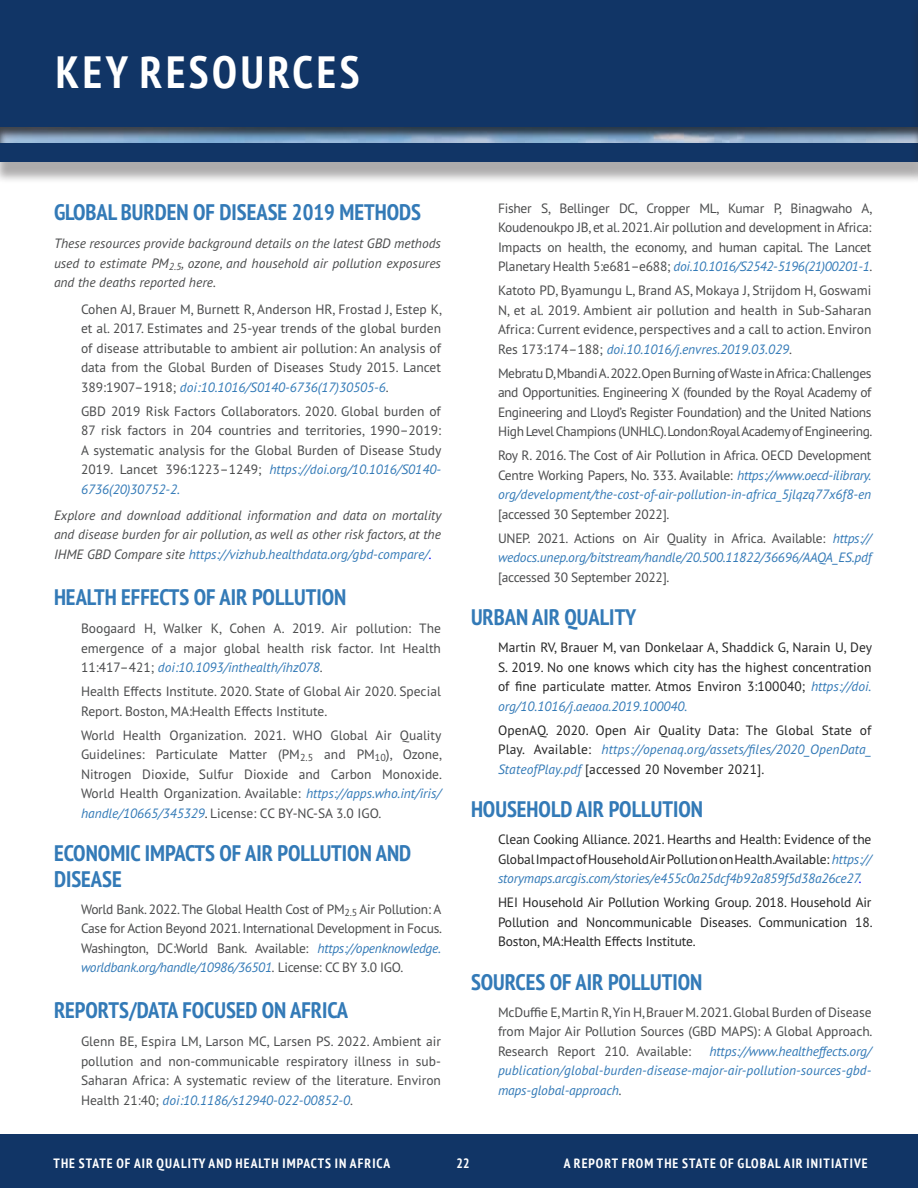
<style>
.page{position:relative;width:918px;height:1188px;background:#fff}
.page>*{position:absolute;margin:0;border:0;box-sizing:border-box;transform-origin:0 0}
.t1{font:700 condensed 45px "PT Sans";letter-spacing:.08em;color:#fff}
.t2{font:700 condensed 22.5px/25.5px "PT Sans Pro";color:#337ab7}
.t3{font:13.5px/19.5px "PT Sans Pro";color:#4b4c4d;text-align:justify}
.t4{font:13.5px/19.5px "PT Sans Pro";letter-spacing:-.01em;color:#262626;text-align:justify}
.t5{font:italic 13.5px/19.5px "PT Sans Pro";color:#337ab7;text-align:justify}
.t6{font:italic 13.5px/19.5px "PT Sans Pro";color:#4b4c4d;text-align:justify}
.t7{font:13.5px/24px "PT Sans Pro";letter-spacing:-.02em;color:#4b4c4d}
.t8{font:700 condensed 13.5px "PT Sans";letter-spacing:.08em;color:#fff}
.s1{font-style:italic;color:#337ab7}
.s2{color:#337ab7}
.s3{color:#00f}
.s4{color:#333}
.s5{font-style:italic}
.s6{font-style:normal;color:#4b4c4d}
.s7{font-style:italic;color:#00f}
.s8{color:#4b4c4d}
</style>
<div class="page">
<div style="left:0;top:1134px;width:918px;height:54px;background:#113566"></div>
<div style="left:0;top:5px;width:918px;height:179px;background:#231f20;opacity:.37"></div>
<div style="left:0;top:0;width:918px;height:162px;background:#113566"></div>
<div style="left:910px;top:5px;width:8px;height:179px;background:#231f20;opacity:.37"></div>
<hr style="left:917px;top:0;width:1px;height:162px;background:#113566">
<div style="left:0;top:127px;width:918px;height:18px;background:#231f20;opacity:.75"></div>
<h1 class="t1" style="left:56px;top:42px;width:305px">KEY RESOURCES</h1>
<h2 class="t2" style="left:54px;top:199px;width:369px">GLOBAL BURDEN OF DISEASE 2019 METHODS</h2>
<p class="t6" style="left:54px;top:233px;width:389px">These resources provide background details on the latest GBD methods used to estimate PM<sub>2.5</sub>, ozone, and household air pollution exposures and the deaths reported here.</p>
<p class="t3" style="left:81px;top:299px;width:363px">Cohen AJ, Brauer M, Burnett R, Anderson HR, Frostad J, Estep K, et al. 2017. Estimates and 25-year trends of the global burden of disease attributable to ambient air pollution: An analysis of data from the Global Burden of Diseases Study 2015. Lancet 389:1907–1918; <span class="s1">doi:10.1016/S0140-6736(17)30505-6</span>.</p>
<p class="t3" style="left:81px;top:401px;width:362px">GBD 2019 Risk Factors Collaborators. 2020. Global burden of 87 risk factors in 204 countries and territories, 1990–2019:<br>A systematic analysis for the Global Burden of Disease Study 2019. Lancet 396:1223–1249; <span class="s1">https://doi.org/10.1016/S0140- 6736(20)30752-2.</span></p>
<p class="t6" style="left:54px;top:505px;width:389px">Explore and download additional information and data on mortality and disease burden for air pollution, as well as other risk factors, at the IHME GBD Compare site <span class="s2">https://vizhub.healthdata.org/gbd-compare/</span><span class="s3">.</span></p>
<h2 class="t2" style="left:54px;top:584px;width:294px">HEALTH EFFECTS OF AIR POLLUTION</h2>
<p class="t3" style="left:81px;top:618px;width:362px">Boogaard H, Walker K, Cohen A. 2019. Air pollution: The emergence of a major global health risk factor. Int Health 11:417–421; <span class="s1">doi:10.1093/inthealth/ihz078</span>.</p>
<p class="t3" style="left:81px;top:681px;width:361px">Health Effects Institute. 2020. State of Global Air 2020. Special<br>Report. Boston, MA:Health Effects Institute.</p>
<p class="t3" style="left:81px;top:725px;width:363px">World Health Organization. 2021. WHO Global Air Quality Guidelines: Particulate Matter (PM<sub>2.5</sub> and PM<sub>10</sub>), Ozone, Nitrogen Dioxide, Sulfur Dioxide and Carbon Monoxide.<br>World Health Organization. Available: <span class="s1">https://apps.who.int/iris/ handle/10665/345329</span><span class="s4">.</span> License: CC BY-NC-SA 3.0 IGO.</p>
<h2 class="t2" style="left:54px;top:840px;width:359px">ECONOMIC IMPACTS OF AIR POLLUTION AND<br>DISEASE</h2>
<p class="t3" style="left:81px;top:899px;width:363px">World Bank. 2022. The Global Health Cost of PM<sub>2.5</sub> Air Pollution: A Case for Action Beyond 2021. International Development in Focus.<br>Washington, DC:World Bank. Available: <span class="s1">https://openknowledge. worldbank.org/handle/10986/36501</span><span class="s5">.</span> License: CC BY 3.0 IGO.</p>
<h2 class="t2" style="left:54px;top:997px;width:296px">REPORTS/DATA FOCUSED ON AFRICA</h2>
<p class="t3" style="left:81px;top:1031px;width:362px">Glenn BE, Espira LM, Larson MC, Larsen PS. 2022. Ambient air pollution and non-communicable respiratory illness in sub-Saharan Africa: A systematic review of the literature. Environ Health 21:40; <span class="s1">doi:10.1186/s12940-022-00852-0</span>.</p>
<p class="t3" style="left:498px;top:198px;width:376px">Fisher S, Bellinger DC, Cropper ML, Kumar P, Binagwaho A, Koudenoukpo JB, et al. 2021. Air pollution and development in Africa:<br>Impacts on health, the economy, and human capital. The Lancet Planetary Health 5:e681–e688; <span class="s1">doi.10.1016/S2542-5196(21)00201-1</span>.</p>
<p class="t3" style="left:498px;top:281px;width:375px">Katoto PD, Byamungu L, Brand AS, Mokaya J, Strijdom H, Goswami N, et al. 2019. Ambient air pollution and health in Sub-Saharan Africa: Current evidence, perspectives and a call to action. Environ Res 173:174–188; <span class="s1">doi.10.1016/j.envres.2019.03.029</span>.</p>
<p class="t3" style="left:498px;top:363px;width:376px">Mebratu D,Mbandi A.2022.Open Burning of Waste in Africa: Challenges and Opportunities. Engineering X (founded by the Royal Academy of Engineering and Lloyd’s Register Foundation) and the United Nations High Level Champions (UNHLC).London:Royal Academy of Engineering.</p>
<p class="t5" style="left:498px;top:446px;width:375px"><span class="s6">Roy R. 2016. The Cost of Air Pollution in Africa. OECD Development Centre Working Papers, No. 333. Available:</span> https://www.oecd-ilibrary. org/development/the-cost-of-air-pollution-in-africa_5jlqzq77x6f8-en</p>
<p class="t7" style="left:498px;top:502px;width:375px">[accessed 30 September 2022].<br>UNEP. 2021. Actions on Air Quality in Africa. Available: <span class="s1">https://</span></p>
<p class="t5" style="left:498px;top:548px;width:375px">wedocs.unep.org/bitstream/handle/20.500.11822/36696/AAQA_ES.pdf</p>
<p class="t7" style="left:498px;top:565px;width:173px">[accessed 30 September 2022].</p>
<h2 class="t2" style="left:471px;top:604px;width:167px">URBAN AIR QUALITY</h2>
<p class="t4" style="left:498px;top:638px;width:375px">Martin RV, Brauer M, van Donkelaar A, Shaddick G, Narain U, Dey S. 2019. No one knows which city has the highest concentration of fine particulate matter. Atmos Environ 3:100040; <span class="s1">https://doi. org/10.1016/j.aeaoa.2019.100040.</span></p>
<p class="t4" style="left:498px;top:720px;width:375px">OpenAQ. 2020. Open Air Quality Data: The Global State of Play. Available: <span class="s1">https://openaq.org/assets/files/2020_OpenData_ StateofPlay.pdf</span> [accessed 20 November 2021].</p>
<h2 class="t2" style="left:471px;top:796px;width:233px">HOUSEHOLD AIR POLLUTION</h2>
<p class="t4" style="left:498px;top:830px;width:375px">Clean Cooking Alliance. 2021. Hearths and Health: Evidence of the Global Impact of Household Air Pollution on Health.Available: <span class="s1">https:// storymaps.arcgis.com/stories/e455c0a25dcf4b92a859f5d38a26ce27</span><span class="s7">.</span></p>
<p class="t4" style="left:498px;top:893px;width:376px">HEI Household Air Pollution Working Group. 2018. Household Air Pollution and Noncommunicable Diseases. Communication 18.<br>Boston, MA:Health Effects Institute.</p>
<h2 class="t2" style="left:471px;top:969px;width:233px">SOURCES OF AIR POLLUTION</h2>
<p class="t3" style="left:498px;top:1002px;width:376px">McDuffie E, Martin R,Yin H, Brauer M. 2021. Global Burden of Disease from Major Air Pollution Sources (GBD MAPS): A Global Approach.<br>Research Report 210. Available:</p>
<p class="t5" style="left:498px;top:1041px;width:375px;text-indent:212px">https://www.healtheffects.org/ publication/global-burden-disease-major-air-pollution-sources-gbd&shy;maps-global-approach<span class="s8">.</span></p>
<p class="t8" style="left:54px;top:1154px;width:338px">THE STATE OF AIR QUALITY AND HEALTH IMPACTS IN AFRICA</p>
<p class="t8" style="left:457px;top:1154px;width:14px">22</p>
<p class="t8" style="left:564px;top:1154px;width:306px">A REPORT FROM THE STATE OF GLOBAL AIR INITIATIVE</p>
</div>
